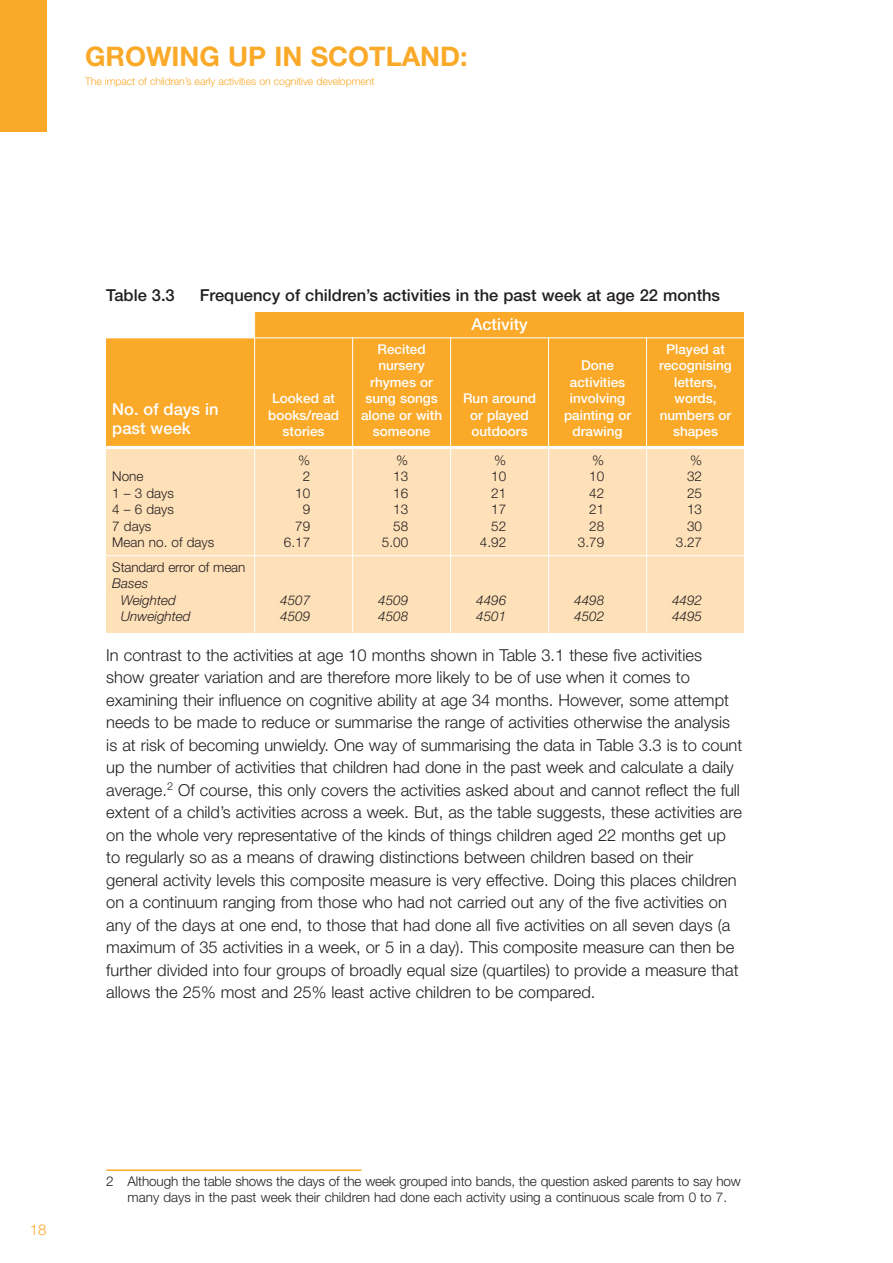
<style>
.page{position:relative;width:893px;height:1263px;background:#fff}
.page>*{position:absolute;margin:0;border:0;box-sizing:border-box;transform-origin:0 0}
.t1{font:700 27px "Helvetica Neue";color:#faa928}
.t2{font:300 16.5px/22.5px "Helvetica Neue";color:#231f20}
.t3{font:500 16.5px "Helvetica Neue";color:#231f20}
.t4{font:500 16.5px/19.5px "Helvetica Neue";color:#fff}
.t5{font:300 15px "Helvetica Neue";color:#faa928}
.t6{font:300 13.5px/16.5px "Helvetica Neue";color:#231f20;text-align:right}
.t7{font:500 13.5px/16.5px "Helvetica Neue";color:#fff;text-align:center}
.t8{font:italic 300 13.5px/16.5px "Helvetica Neue";color:#231f20}
.t9{font:300 10.5px "Helvetica Neue";letter-spacing:-.005em;color:#faa928}
</style>
<div class="page">
<div style="left:0;top:0;width:47px;height:132px;background:#faa928"></div>
<div style="left:255px;top:312px;width:489px;height:26px;background:#faa928"></div>
<div style="left:106px;top:338px;width:149px;height:109px;background:#faa928"></div>
<div style="left:255px;top:338px;width:98px;height:109px;background:#faa928"></div>
<div style="left:353px;top:338px;width:98px;height:109px;background:#faa928"></div>
<div style="left:451px;top:338px;width:98px;height:109px;background:#faa928"></div>
<div style="left:549px;top:338px;width:97px;height:109px;background:#faa928"></div>
<div style="left:646px;top:338px;width:98px;height:109px;background:#faa928"></div>
<div style="left:106px;top:447px;width:149px;height:109px;background:#fee1b9"></div>
<div style="left:255px;top:447px;width:98px;height:109px;background:#fee1b9"></div>
<div style="left:353px;top:447px;width:98px;height:109px;background:#fee1b9"></div>
<div style="left:451px;top:447px;width:98px;height:109px;background:#fee1b9"></div>
<div style="left:549px;top:447px;width:97px;height:109px;background:#fee1b9"></div>
<div style="left:646px;top:447px;width:98px;height:109px;background:#fee1b9"></div>
<div style="left:106px;top:556px;width:149px;height:76px;background:#fee1b9"></div>
<div style="left:255px;top:556px;width:98px;height:76px;background:#fee1b9"></div>
<div style="left:353px;top:556px;width:98px;height:76px;background:#fee1b9"></div>
<div style="left:451px;top:556px;width:98px;height:76px;background:#fee1b9"></div>
<div style="left:549px;top:556px;width:97px;height:76px;background:#fee1b9"></div>
<div style="left:646px;top:556px;width:98px;height:76px;background:#fee1b9"></div>
<hr style="left:254px;top:312px;width:1px;height:320px;background:#fff">
<hr style="left:352px;top:337px;width:1px;height:295px;background:#fff">
<hr style="left:450px;top:337px;width:1px;height:295px;background:#fff">
<hr style="left:548px;top:337px;width:1px;height:295px;background:#fff">
<hr style="left:646px;top:337px;width:1px;height:295px;background:#fff">
<hr style="left:106px;top:337px;width:638px;height:1px;background:#fff">
<hr style="left:106px;top:446px;width:638px;height:3px;background:#fff">
<hr style="left:106px;top:555px;width:638px;height:1px;background:#fff">
<hr style="left:106px;top:1169px;width:255px;height:2px;background:#faa928">
<h1 class="t1" style="left:85px;top:47px;width:384px">GROWING UP IN SCOTLAND:</h1>
<p class="t9" style="left:85px;top:78px;width:291px">The impact of children’s early activities on cognitive development</p>
<p class="t3" style="left:106px;top:289px;width:70px">Table 3.3</p>
<p class="t3" style="left:200px;top:289px;width:522px">Frequency of children’s activities in the past week at age 22 months</p>
<p class="t4" style="left:112px;top:400px;width:108px">No. of days in past week</p>
<p class="t7" style="left:268px;top:392px;width:73px">Looked at books/read stories</p>
<p class="t7" style="left:361px;top:342px;width:83px">Recited nursery rhymes or sung songs alone or with someone</p>
<p class="t4" style="left:471px;top:316px;width:58px">Activity</p>
<p class="t7" style="left:463px;top:392px;width:74px">Run around or played outdoors</p>
<p class="t7" style="left:564px;top:359px;width:69px">Done activities involving painting or drawing</p>
<p class="t7" style="left:659px;top:342px;width:74px">Played at recognising letters, words, numbers or shapes</p>
<p class="t6" style="left:112px;top:469px;width:103px;text-align:left">None<br>1 – 3 days<br>4 – 6 days<br>7 days<br>Mean no. of days</p>
<p class="t6" style="left:112px;top:560px;width:135px">Standard error of mean</p>
<p class="t8" style="left:121px;top:576px;width:71px;text-indent:-9px">Bases<br>Weighted<br>Unweighted</p>
<p class="t6" style="left:284px;top:453px;width:28px">%<br>2<br>10<br>9<br>79<br>6.17</p>
<p class="t6" style="left:382px;top:453px;width:28px">%<br>13<br>16<br>13<br>58<br>5.00</p>
<p class="t6" style="left:480px;top:453px;width:28px">%<br>10<br>21<br>17<br>52<br>4.92</p>
<p class="t6" style="left:578px;top:453px;width:28px">%<br>10<br>42<br>21<br>28<br>3.79</p>
<p class="t6" style="left:676px;top:453px;width:28px">%<br>32<br>25<br>13<br>30<br>3.27</p>
<p class="t8" style="left:280px;top:593px;width:32px">4507<br>4509</p>
<p class="t8" style="left:378px;top:593px;width:32px">4509<br>4508</p>
<p class="t8" style="left:476px;top:593px;width:32px">4496<br>4501</p>
<p class="t8" style="left:574px;top:593px;width:32px">4498<br>4502</p>
<p class="t8" style="left:672px;top:593px;width:32px">4492<br>4495</p>
<p class="t2" style="left:106px;top:645px;width:637px">In contrast to the activities at age 10 months shown in Table 3.1 these five activities show greater variation and are therefore more likely to be of use when it comes to examining their influence on cognitive ability at age 34 months. However, some attempt needs to be made to reduce or summarise the range of activities otherwise the analysis is at risk of becoming unwieldy. One way of summarising the data in Table 3.3 is to count up the number of activities that children had done in the past week and calculate a daily average.<sup>2</sup> Of course, this only covers the activities asked about and cannot reflect the full extent of a child’s activities across a week. But, as the table suggests, these activities are on the whole very representative of the kinds of things children aged 22 months get up to regularly so as a means of drawing distinctions between children based on their general activity levels this composite measure is very effective. Doing this places children on a continuum ranging from those who had not carried out any of the five activities on any of the days at one end, to those that had done all five activities on all seven days (a maximum of 35 activities in a week, or 5 in a day). This composite measure can then be further divided into four groups of broadly equal size (quartiles) to provide a measure that allows the 25% most and 25% least active children to be compared.</p>
<p class="t5" style="left:30px;top:1225px;width:18px">18</p>
<p class="t6" style="left:106px;top:1174px;width:636px;text-align:center">2 Although the table shows the days of the week grouped into bands, the question asked parents to say how many days in the past week their children had done each activity using a continuous scale from 0 to 7.</p>
</div>
